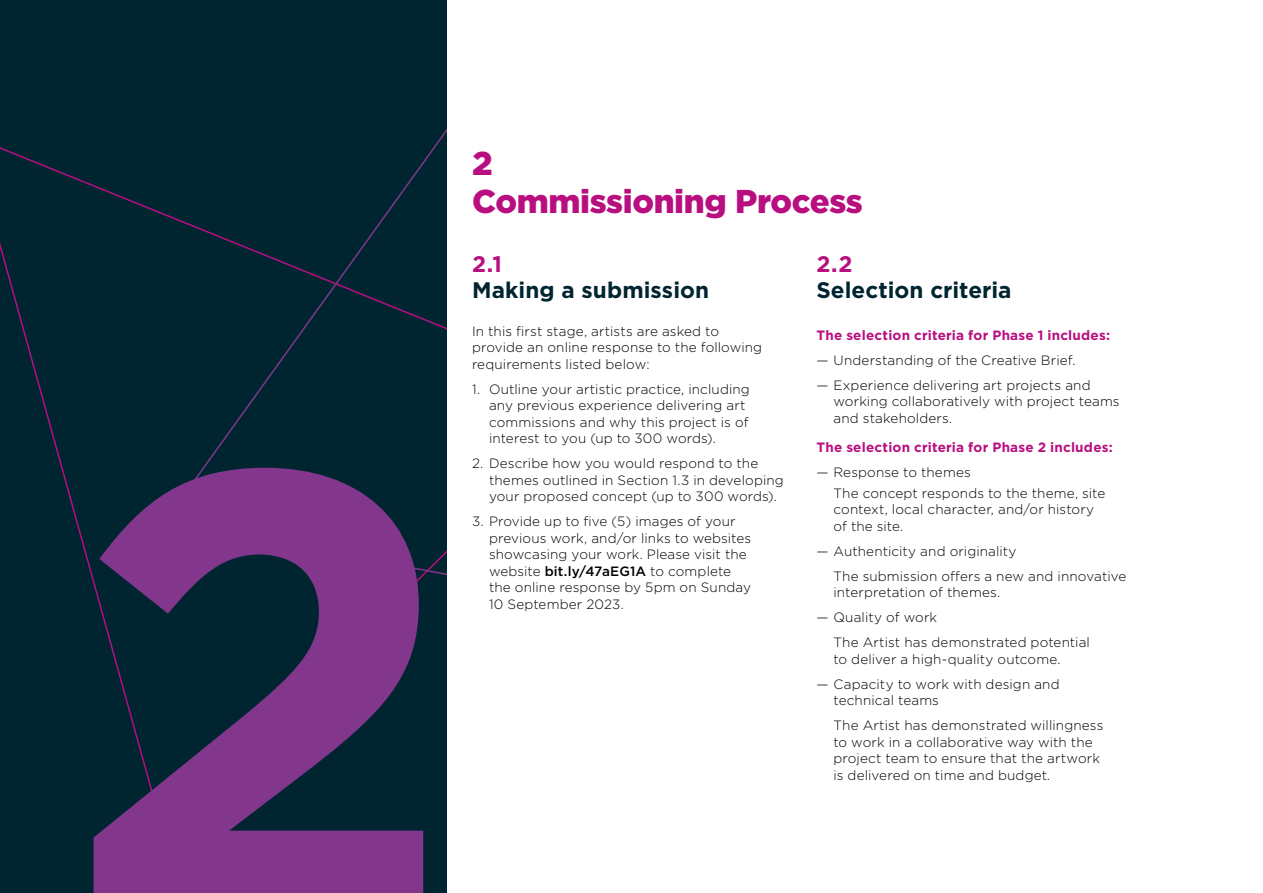
<style>
.page{position:relative;width:1263px;height:893px;background:#fff}
.page>*{position:absolute;margin:0;border:0;box-sizing:border-box;transform-origin:0 0}
.t1{font:900 33px/37.5px "Gotham";letter-spacing:-.01em;color:#b80e80}
.t2{font:700 22.5px "Gotham";color:#002531}
.t3{font:700 22.5px "Gotham";color:#b80e80}
.t4{font:300 13.5px/16.5px "Gotham";letter-spacing:.01em;color:#000}
.t5{font:700 13.5px "Gotham";letter-spacing:.015em;color:#b80e80}
.s1{font-weight:500}
</style>
<div class="page">
<div style="left:0;top:0;width:446px;height:893px;background:#002531"></div>
<svg style="left:0;top:147px;width:424px;height:687px"></svg>
<svg style="left:162px;top:130px;width:284px;height:531px"></svg>
<svg style="left:94px;top:468px;width:329px;height:425px;fill:#82368c"></svg>
<h1 class="t1" style="left:472px;top:144px;width:392px">2<br>Commissioning Process</h1>
<h2 class="t3" style="left:472px;top:249px;width:32px">2.1</h2>
<h2 class="t2" style="left:472px;top:275px;width:239px">Making a submission</h2>
<p class="t4" style="left:472px;top:322px;width:292px">In this first stage, artists are asked to provide an online response to the following requirements listed below:</p>
<p class="t4" style="left:489px;top:380px;width:262px;text-indent:-17px">1. Outline your artistic practice, including any previous experience delivering art commissions and why this project is of interest to you (up to 300 words).</p>
<p class="t4" style="left:489px;top:455px;width:296px;text-indent:-17px">2. Describe how you would respond to the themes outlined in Section 1.3 in developing your proposed concept (up to 300 words).</p>
<p class="t4" style="left:489px;top:513px;width:264px;text-indent:-17px">3. Provide up to five (5) images of your previous work, and/or links to websites showcasing your work. Please visit the website <span class="s1">bit.ly/47aEG1A</span> to complete the online response by 5pm on Sunday 10 September 2023.</p>
<h2 class="t3" style="left:816px;top:249px;width:38px">2.2</h2>
<h2 class="t2" style="left:816px;top:275px;width:197px">Selection criteria</h2>
<p class="t5" style="left:816px;top:326px;width:295px">The selection criteria for Phase 1 includes:</p>
<p class="t4" style="left:816px;top:351px;width:260px">— Understanding of the Creative Brief.</p>
<p class="t4" style="left:833px;top:376px;width:288px;text-indent:-17px">— Experience delivering art projects and working collaboratively with project teams and stakeholders.</p>
<p class="t5" style="left:816px;top:438px;width:298px">The selection criteria for Phase 2 includes:</p>
<p class="t4" style="left:833px;top:462px;width:273px;line-height:20.7px;text-indent:-17px">— Response to themes<br>The concept responds to the theme, site</p>
<p class="t4" style="left:833px;top:501px;width:262px">context, local character, and/or history of the site.</p>
<p class="t4" style="left:833px;top:538px;width:294px;line-height:25px;text-indent:-17px">— Authenticity and originality<br>The submission offers a new and innovative</p>
<p class="t4" style="left:833px;top:584px;width:168px">interpretation of themes.</p>
<p class="t4" style="left:833px;top:605px;width:258px;line-height:25px;text-indent:-17px">— Quality of work<br>The Artist has demonstrated potential</p>
<p class="t4" style="left:833px;top:650px;width:229px">to deliver a high-quality outcome.</p>
<p class="t4" style="left:833px;top:675px;width:228px;text-indent:-17px">— Capacity to work with design and technical teams</p>
<p class="t4" style="left:833px;top:717px;width:271px">The Artist has demonstrated willingness to work in a collaborative way with the project team to ensure that the artwork is delivered on time and budget.</p>
</div>
